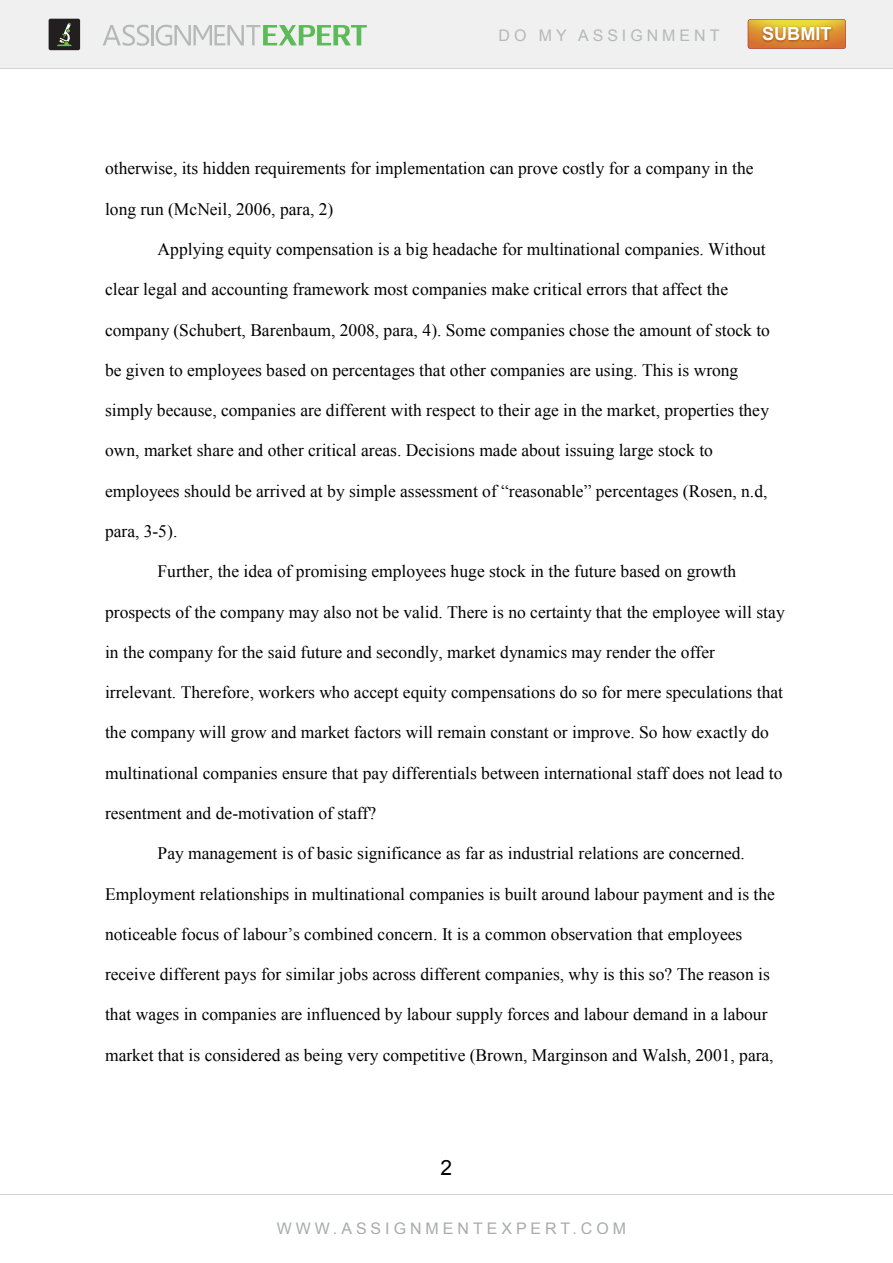
<style>
.page{position:relative;width:893px;height:1263px;background:#fff}
.page>*{position:absolute;margin:0;border:0;box-sizing:border-box;transform-origin:0 0}
.t1{font:21px "Arial";color:#000}
.t2{font:700 18.15px "Arial";color:#fff}
.t3{font:17.55px "Times New Roman";color:#000}
.t4{font:15.9px "Arial";letter-spacing:.25em;color:#a9aaae}
.t5{font:15.9px "Arial";letter-spacing:.25em;color:#b6b8b8}
</style>
<div class="page">
<div style="left:0;top:0;width:893px;height:69px;background:#eff0ef"></div>
<div style="left:49px;top:19px;width:31px;height:31px;background:#231f20;border-radius:2px"></div>
<svg style="left:57px;top:23px;width:15px;height:23px"></svg>
<svg style="left:748px;top:19px;width:98px;height:30px"></svg>
<img style="left:758px;top:21px;width:78px;height:28px">
<svg style="left:103px;top:25px;width:46px;height:21px"></svg>
<hr style="left:151px;top:25px;width:2px;height:20px;background:#b6b8b8">
<svg style="left:156px;top:25px;width:211px;height:21px"></svg>
<hr style="left:0;top:69px;width:893px;height:1px;background:#d2d4d3">
<hr style="left:0;top:1194px;width:893px;height:1px;background:#d2d4d3">
<p class="t5" style="left:499px;top:27px;width:222px">DO MY ASSIGNMENT</p>
<p class="t2" style="left:762px;top:24px;width:71px">SUBMIT</p>
<p class="t3" style="left:105px;top:159px;width:650px">otherwise, its hidden requirements for implementation can prove costly for a company in the</p>
<p class="t3" style="left:105px;top:199px;width:230px">long run (McNeil, 2006, para, 2)</p>
<p class="t3" style="left:158px;top:239px;width:610px">Applying equity compensation is a big headache for multinational companies. Without</p>
<p class="t3" style="left:105px;top:280px;width:625px">clear legal and accounting framework most companies make critical errors that affect the</p>
<p class="t3" style="left:105px;top:320px;width:666px">company (Schubert, Barenbaum, 2008, para, 4). Some companies chose the amount of stock to</p>
<p class="t3" style="left:105px;top:360px;width:635px">be given to employees based on percentages that other companies are using. This is wrong</p>
<p class="t3" style="left:105px;top:400px;width:666px">simply because, companies are different with respect to their age in the market, properties they</p>
<p class="t3" style="left:105px;top:441px;width:609px">own, market share and other critical areas. Decisions made about issuing large stock to</p>
<p class="t3" style="left:105px;top:481px;width:664px">employees should be arrived at by simple assessment of “reasonable” percentages (Rosen, n.d,</p>
<p class="t3" style="left:105px;top:521px;width:74px">para, 3-5).</p>
<p class="t3" style="left:158px;top:562px;width:580px">Further, the idea of promising employees huge stock in the future based on growth</p>
<p class="t3" style="left:105px;top:602px;width:681px">prospects of the company may also not be valid. There is no certainty that the employee will stay</p>
<p class="t3" style="left:105px;top:642px;width:611px">in the company for the said future and secondly, market dynamics may render the offer</p>
<p class="t3" style="left:105px;top:682px;width:679px">irrelevant. Therefore, workers who accept equity compensations do so for mere speculations that</p>
<p class="t3" style="left:105px;top:723px;width:665px">the company will grow and market factors will remain constant or improve. So how exactly do</p>
<p class="t3" style="left:105px;top:763px;width:679px">multinational companies ensure that pay differentials between international staff does not lead to</p>
<p class="t3" style="left:105px;top:803px;width:273px">resentment and de-motivation of staff?</p>
<p class="t3" style="left:158px;top:843px;width:589px">Pay management is of basic significance as far as industrial relations are concerned.</p>
<p class="t3" style="left:105px;top:884px;width:671px">Employment relationships in multinational companies is built around labour payment and is the</p>
<p class="t3" style="left:105px;top:924px;width:639px">noticeable focus of labour’s combined concern. It is a common observation that employees</p>
<p class="t3" style="left:105px;top:964px;width:666px">receive different pays for similar jobs across different companies, why is this so? The reason is</p>
<p class="t3" style="left:105px;top:1005px;width:664px">that wages in companies are influenced by labour supply forces and labour demand in a labour</p>
<p class="t3" style="left:105px;top:1045px;width:670px">market that is considered as being very competitive (Brown, Marginson and Walsh, 2001, para,</p>
<p class="t1" style="left:441px;top:1156px;width:13px">2</p>
<p class="t4" style="left:277px;top:1219px;width:351px">WWW.ASSIGNMENTEXPERT.COM</p>
</div>
